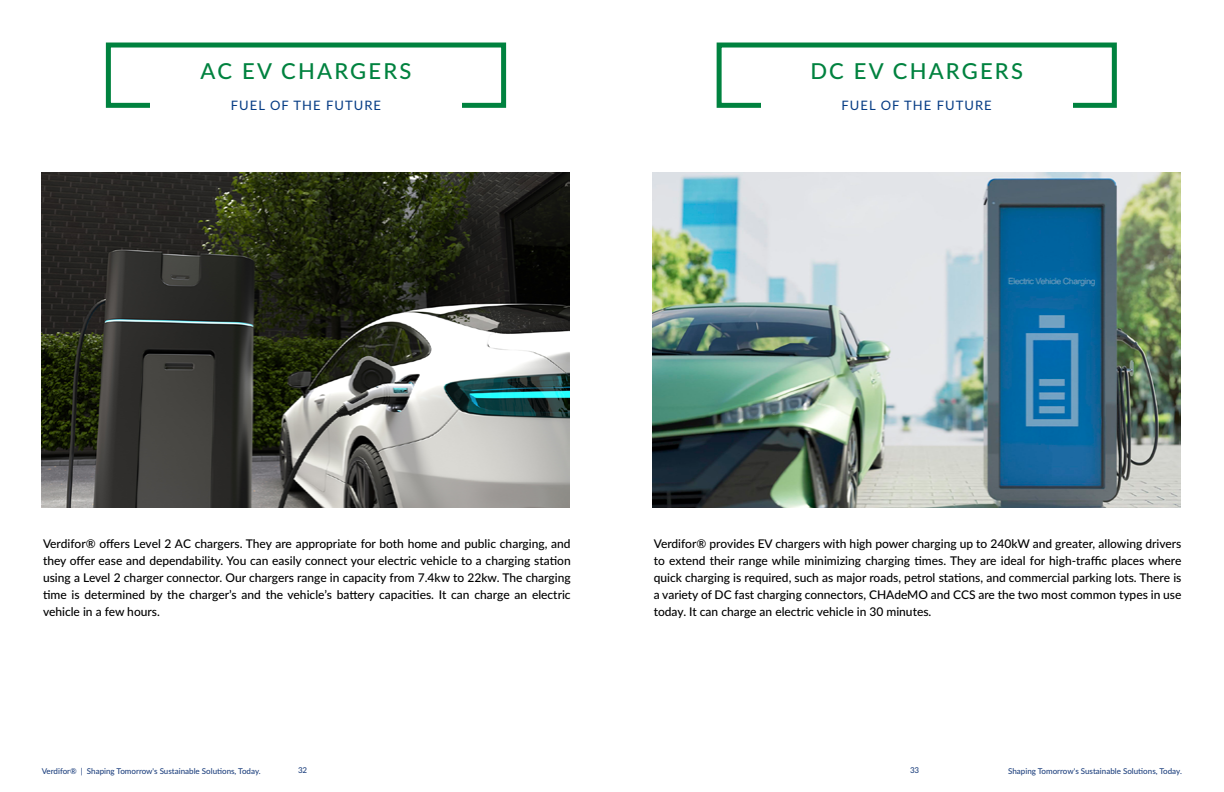
<style>
.page{position:relative;width:1224px;height:792px;background:#fff}
.page>*{position:absolute;margin:0;border:0;box-sizing:border-box;transform-origin:0 0}
.t1{font:500 22px "Lato";letter-spacing:.1em;color:#00823f}
.t2{font:13px "Lato";letter-spacing:.08em;color:#053b84}
.t3{font:500 12px/17px "Lato";color:#000;text-align:justify}
.t4{font:500 8px "Lato";color:#20427f}
</style>
<div class="page">
<img style="left:42px;top:172px;width:527px;height:336px">
<img style="left:652px;top:172px;width:528px;height:336px">
<div style="left:717px;top:43px;width:400px;height:65px;border:5px solid #00823f"></div>
<div style="left:761px;top:96px;width:312px;height:17px;background:#fff"></div>
<div style="left:106px;top:43px;width:400px;height:65px;border:5px solid #00823f"></div>
<div style="left:150px;top:96px;width:312px;height:17px;background:#fff"></div>
<h1 class="t1" style="left:200px;top:55px;width:212px">AC EV CHARGERS</h1>
<p class="t2" style="left:231px;top:96px;width:152px">FUEL OF THE FUTURE</p>
<h1 class="t1" style="left:810px;top:55px;width:214px">DC EV CHARGERS</h1>
<p class="t2" style="left:842px;top:96px;width:152px">FUEL OF THE FUTURE</p>
<p class="t3" style="left:43px;top:534px;width:529px">Verdifor® offers Level 2 AC chargers. They are appropriate for both home and public charging, and they offer ease and dependability. You can easily connect your electric vehicle to a charging station using a Level 2 charger connector. Our chargers range in capacity from 7.4kw to 22kw. The charging time is determined by the charger’s and the vehicle’s battery capacities. It can charge an electric vehicle in a few hours.</p>
<p class="t3" style="left:654px;top:534px;width:529px">Verdifor® provides EV chargers with high power charging up to 240kW and greater, allowing drivers to extend their range while minimizing charging times. They are ideal for high-traffic places where quick charging is required, such as major roads, petrol stations, and commercial parking lots. There is a variety of DC fast charging connectors, CHAdeMO and CCS are the two most common types in use today. It can charge an electric vehicle in 30 minutes.</p>
<p class="t4" style="left:42px;top:765px;width:221px">Verdifor® | Shaping Tomorrow's Sustainable Solutions, Today.</p>
<p class="t4" style="left:298px;top:764px;width:11px">32</p>
<p class="t4" style="left:910px;top:764px;width:11px">33</p>
<p class="t4" style="left:1008px;top:765px;width:175px">Shaping Tomorrow's Sustainable Solutions, Today.</p>
</div>
